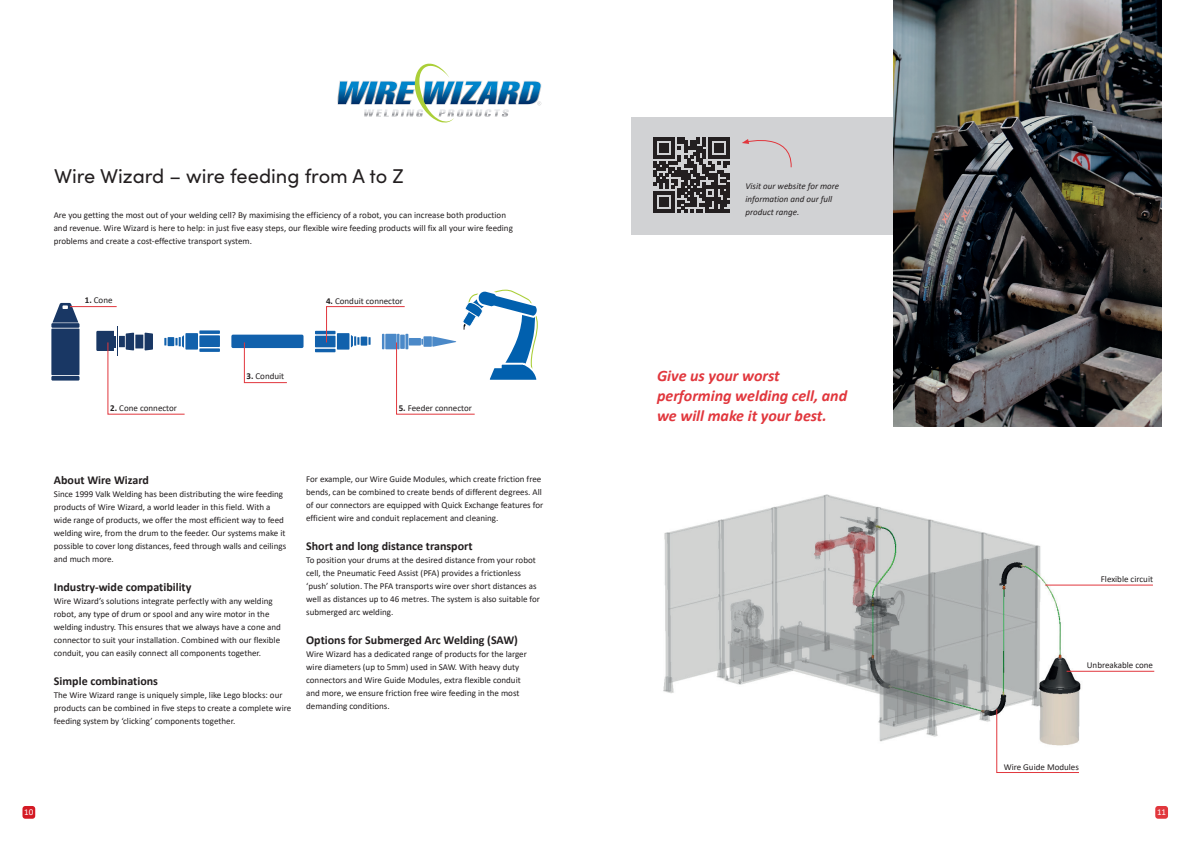
<style>
.page{position:relative;width:1191px;height:842px;background:#fff}
.page>*{position:absolute;margin:0;border:0;box-sizing:border-box;transform-origin:0 0}
.t1{font:20px "Sofia Pro";color:#231f20}
.t2{font:italic 700 16px/20px "Calibri";color:#e1373d}
.t3{font:700 12px "Calibri";color:#231f20}
.t4{font:9px/13px "Calibri";color:#231f20}
.t5{font:italic 9px/13px "Calibri";color:#231f20}
.t6{font:9px "Calibri";color:#fff}
.s1{font-weight:700}
</style>
<div class="page">
<div style="left:22px;top:806px;width:13px;height:13px;background:#d41a24;border-radius:3px"></div>
<div style="left:1155px;top:806px;width:13px;height:13px;background:#e1373d;border-radius:3px"></div>
<div style="left:185px;top:333px;width:13px;height:17px;background:#1161ac"></div>
<svg style="left:199px;top:330px;width:21px;height:4px"></svg>
<svg style="left:199px;top:348px;width:21px;height:4px"></svg>
<div style="left:199px;top:335px;width:21px;height:12px;background:#1161ac"></div>
<hr style="left:315px;top:349px;width:20px;height:3px;background:#1161ac">
<hr style="left:315px;top:331px;width:20px;height:3px;background:#1161ac">
<div style="left:315px;top:336px;width:20px;height:11px;background:#1161ac"></div>
<div style="left:231px;top:335px;width:72px;height:13px;background:#1161ac;border-radius:2px"></div>
<svg style="left:52px;top:303px;width:26px;height:20px"></svg>
<div style="left:51px;top:329px;width:28px;height:46px;background:#193764"></div>
<div style="left:51px;top:376px;width:28px;height:5px;background:#193764"></div>
<div style="left:51px;top:323px;width:28px;height:5px;background:#193764"></div>
<div style="left:631px;top:118px;width:276px;height:117px;background:#d1d2d4"></div>
<img style="left:663px;top:494px;width:419px;height:248px">
<svg style="left:96px;top:327px;width:90px;height:88px"></svg>
<svg style="left:243px;top:342px;width:45px;height:42px"></svg>
<hr style="left:70px;top:306px;width:47px;height:1px;background:#e1373d">
<hr style="left:1045px;top:585px;width:108px;height:1px;background:#e1373d">
<hr style="left:1066px;top:671px;width:88px;height:1px;background:#e1373d">
<svg style="left:995px;top:708px;width:85px;height:65px"></svg>
<svg style="left:325px;top:289px;width:213px;height:126px"></svg>
<svg style="left:337px;top:64px;width:204px;height:59px"></svg>
<img style="left:893px;top:0;width:268px;height:427px">
<svg style="left:653px;top:137px;width:76px;height:76px"></svg>
<svg style="left:742px;top:139px;width:50px;height:29px"></svg>
<h1 class="t1" style="left:54px;top:161px;width:351px">Wire Wizard – wire feeding from A to Z</h1>
<p class="t4" style="left:54px;top:208px;width:461px">Are you getting the most out of your welding cell? By maximising the efficiency of a robot, you can increase both production and revenue. Wire Wizard is here to help: in just five easy steps, our flexible wire feeding products will fix all your wire feeding problems and create a cost-effective transport system.</p>
<p class="t4" style="left:85px;top:293px;width:29px"><span class="s1">1.</span> Cone</p>
<p class="t4" style="left:326px;top:294px;width:78px"><span class="s1">4.</span> Conduit connector</p>
<p class="t4" style="left:110px;top:401px;width:68px"><span class="s1">2.</span> Cone connector</p>
<p class="t4" style="left:246px;top:370px;width:39px"><span class="s1">3.</span> Conduit</p>
<p class="t4" style="left:399px;top:401px;width:75px"><span class="s1">5.</span> Feeder connector</p>
<h3 class="t3" style="left:54px;top:472px;width:97px">About Wire Wizard</h3>
<p class="t4" style="left:54px;top:487px;width:234px">Since 1999 Valk Welding has been distributing the wire feeding products of Wire Wizard, a world leader in this field. With a wide range of products, we offer the most efficient way to feed welding wire, from the drum to the feeder. Our systems make it possible to cover long distances, feed through walls and ceilings and much more.</p>
<h3 class="t3" style="left:54px;top:579px;width:139px">Industry-wide compatibility</h3>
<p class="t4" style="left:54px;top:594px;width:229px">Wire Wizard’s solutions integrate perfectly with any welding robot, any type of drum or spool and any wire motor in the welding industry. This ensures that we always have a cone and connector to suit your installation. Combined with our flexible conduit, you can easily connect all components together.</p>
<h3 class="t3" style="left:54px;top:673px;width:106px">Simple combinations</h3>
<p class="t4" style="left:54px;top:688px;width:239px">The Wire Wizard range is uniquely simple, like Lego blocks: our products can be combined in five steps to create a complete wire feeding system by ‘clicking’ components together.</p>
<p class="t4" style="left:306px;top:472px;width:239px">For example, our Wire Guide Modules, which create friction free bends, can be combined to create bends of different degrees. All of our connectors are equipped with Quick Exchange features for efficient wire and conduit replacement and cleaning.</p>
<h3 class="t3" style="left:306px;top:537px;width:168px">Short and long distance transport</h3>
<p class="t4" style="left:306px;top:553px;width:235px">To position your drums at the desired distance from your robot cell, the Pneumatic Feed Assist (PFA) provides a frictionless ‘push’ solution. The PFA transports wire over short distances as well as distances up to 46 metres. The system is also suitable for submerged arc welding.</p>
<h3 class="t3" style="left:306px;top:631px;width:213px">Options for Submerged Arc Welding (SAW)</h3>
<p class="t4" style="left:306px;top:647px;width:222px">Wire Wizard has a dedicated range of products for the larger wire diameters (up to 5mm) used in SAW. With heavy duty connectors and Wire Guide Modules, extra flexible conduit and more, we ensure friction free wire feeding in the most demanding conditions.</p>
<p class="t5" style="left:745px;top:179px;width:95px">Visit our website for more information and our full product range.</p>
<h2 class="t2" style="left:657px;top:365px;width:192px">Give us your worst performing welding cell, and we will make it your best.</h2>
<p class="t4" style="left:1100px;top:572px;width:54px">Flexible circuit</p>
<p class="t4" style="left:1086px;top:659px;width:68px">Unbreakable cone</p>
<p class="t4" style="left:1003px;top:760px;width:77px">Wire Guide Modules</p>
<p class="t6" style="left:24px;top:806px;width:11px">10</p>
<p class="t6" style="left:1157px;top:806px;width:11px">11</p>
</div>
